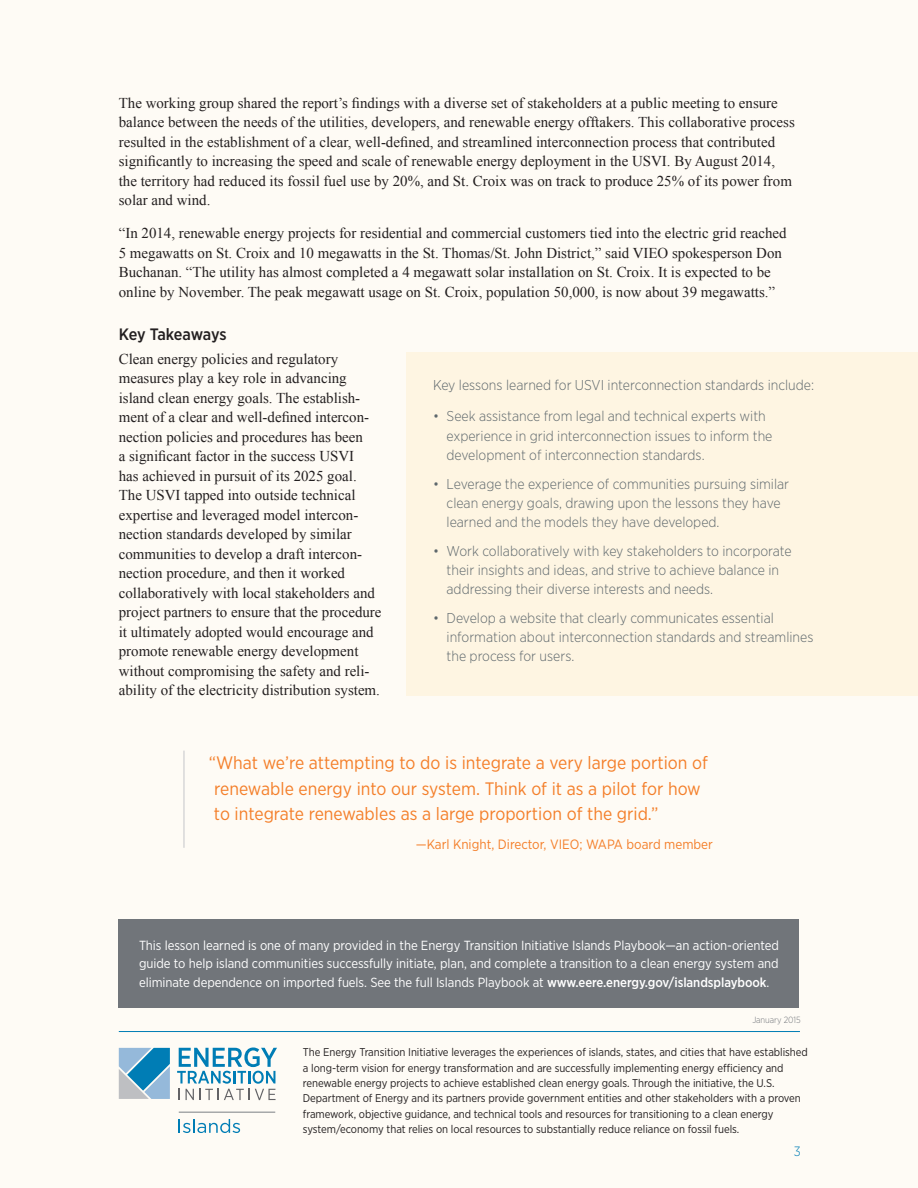
<style>
.page{position:relative;width:918px;height:1188px;background:#fefbf5}
.page>*{position:absolute;margin:0;border:0;box-sizing:border-box;transform-origin:0 0}
.pull_quote{font:18px/25.5px "Gotham Narrow";color:#f47f2a}
.t1{font:500 16.5px "Gotham Narrow";letter-spacing:-.02em;color:#231f20}
.body_text{font:15px/19.5px "Times New Roman";color:#231f20}
.lessons_learned_-_te{font:300 14.25px/19.2px "Gotham Narrow";color:#5d676c}
.quoter{font:13.5px "Gotham Narrow";color:#f47f2a}
.t2{font:300 13.5px "Gotham Narrow";color:#007db5}
.sidebar_text{font:13.2px/18.8px "Gotham Narrow";letter-spacing:-.005em;color:#fff;text-align:justify}
.TOC_H2{font:11.25px/15.3px "Gotham Narrow";letter-spacing:-.005em;color:#231f20}
.t3{font:300 9px "Gotham Narrow";letter-spacing:-.005em;color:#71757a}
.s1{font-weight:500}
</style>
<div class="page">
<hr style="left:184px;top:751px;width:1px;height:97px;background:#c4c5c9">
<div style="left:406px;top:352px;width:512px;height:344px;background:#fef5e2"></div>
<div style="left:119px;top:919px;width:680px;height:88px;background:#71757a"></div>
<hr style="left:179px;top:1112px;width:96px;height:1px;background:#95989b">
<svg style="left:119px;top:1048px;width:51px;height:51px;background:#6ca8ca"></svg>
<svg style="left:177px;top:1047px;width:100px;height:53px"></svg>
<svg style="left:179px;top:1119px;width:61px;height:14px"></svg>
<hr style="left:119px;top:1031px;width:681px;height:1px;background:#007db5">
<p class="body_text" style="left:119px;top:93px;width:678px">The working group shared the report’s findings with a diverse set of stakeholders at a public meeting to ensure balance between the needs of the utilities, developers, and renewable energy offtakers. This collaborative process resulted in the establishment of a clear, well-defined, and streamlined interconnection process that contributed significantly to increasing the speed and scale of renewable energy deployment in the USVI. By August 2014, the territory had reduced its fossil fuel use by 20%, and St. Croix was on track to produce 25% of its power from solar and wind.</p>
<p class="body_text" style="left:119px;top:223px;width:669px">“In 2014, renewable energy projects for residential and commercial customers tied into the electric grid reached 5 megawatts on St. Croix and 10 megawatts in the St. Thomas/St. John District,” said VIEO spokesperson Don Buchanan. “The utility has almost completed a 4 megawatt solar installation on St. Croix. It is expected to be online by November. The peak megawatt usage on St. Croix, population 50,000, is now about 39 megawatts.”</p>
<h3 class="t1" style="left:119px;top:324px;width:109px">Key Takeaways</h3>
<p class="body_text" style="left:119px;top:349px;width:264px">Clean energy policies and regulatory measures play a key role in advancing island clean energy goals. The establish&shy;ment of a clear and well-defined intercon&shy;nection policies and procedures has been<br>a significant factor in the success USVI<br>has achieved in pursuit of its 2025 goal.<br>The USVI tapped into outside technical expertise and leveraged model intercon&shy;nection standards developed by similar communities to develop a draft intercon&shy;nection procedure, and then it worked collaboratively with local stakeholders and project partners to ensure that the procedure it ultimately adopted would encourage and promote renewable energy development without compromising the safety and reli&shy;ability of the electricity distribution system.</p>
<p class="lessons_learned_-_te" style="left:433px;top:376px;width:383px">Key lessons learned for USVI interconnection standards include:</p>
<p class="lessons_learned_-_te" style="left:447px;top:407px;width:327px;text-indent:-14px">• Seek assistance from legal and technical experts with experience in grid interconnection issues to inform the development of interconnection standards.</p>
<p class="lessons_learned_-_te" style="left:447px;top:474px;width:344px;text-indent:-14px">• Leverage the experience of communities pursuing similar clean energy goals, drawing upon the lessons they have learned and the models they have developed.</p>
<p class="lessons_learned_-_te" style="left:447px;top:541px;width:347px;text-indent:-14px">• Work collaboratively with key stakeholders to incorporate their insights and ideas, and strive to achieve balance in addressing their diverse interests and needs.</p>
<p class="lessons_learned_-_te" style="left:447px;top:608px;width:368px;text-indent:-14px">• Develop a website that clearly communicates essential information about interconnection standards and streamlines the process for users.</p>
<p class="pull_quote" style="left:209px;top:750px;width:501px">“What we’re attempting to do is integrate a very large portion of renewable energy into our system. Think of it as a pilot for how to integrate renewables as a large proportion of the grid.”</p>
<p class="quoter" style="left:416px;top:836px;width:299px">—Karl Knight, Director, VIEO; WAPA board member</p>
<p class="sidebar_text" style="left:139px;top:935px;width:641px">This lesson learned is one of many provided in the Energy Transition Initiative Islands Playbook—an action-oriented guide to help island communities successfully initiate, plan, and complete a transition to a clean energy system and eliminate dependence on imported fuels. See the full Islands Playbook at <span class="s1">www.eere.energy.gov/islandsplaybook</span>.</p>
<p class="t3" style="left:752px;top:1014px;width:50px">January 2015</p>
<p class="TOC_H2" style="left:303px;top:1045px;width:506px">The Energy Transition Initiative leverages the experiences of islands, states, and cities that have established a long-term vision for energy transformation and are successfully implementing energy efficiency and renewable energy projects to achieve established clean energy goals. Through the initiative, the U.S.<br>Department of Energy and its partners provide government entities and other stakeholders with a proven framework, objective guidance, and technical tools and resources for transitioning to a clean energy system/economy that relies on local resources to substantially reduce reliance on fossil fuels.</p>
<p class="t2" style="left:794px;top:1143px;width:8px">3</p>
</div>
